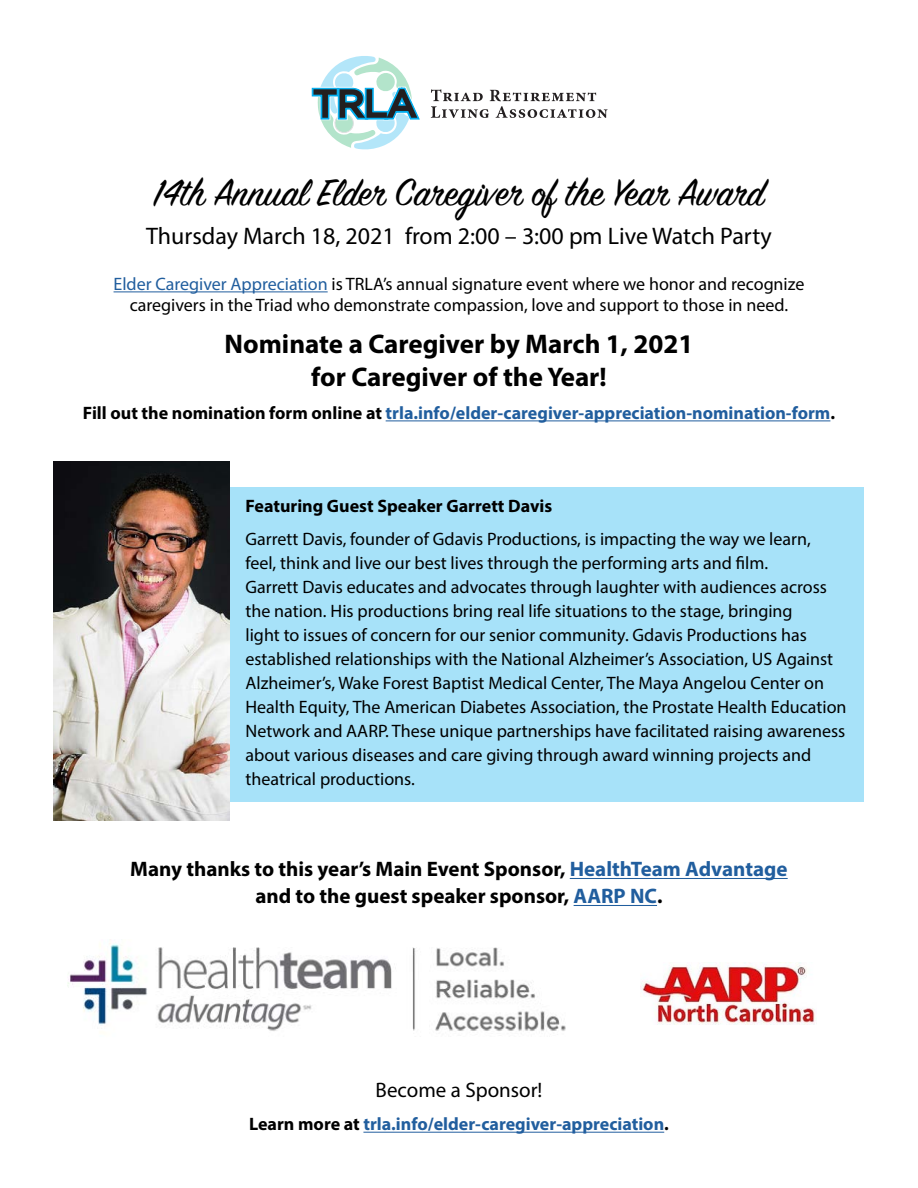
<style>
.page{position:relative;width:918px;height:1188px;background:#fff}
.page>*{position:absolute;margin:0;border:0;box-sizing:border-box;transform-origin:0 0}
.t1{font:42px "Sign Painter House Script";color:#000}
.t2{font:700 27px/33px "Myriad Pro";color:#000;text-align:center}
.t3{font:24px "Myriad Pro";color:#000}
.t4{font:700 21px/27px "Myriad Pro";color:#000;text-align:center}
.t5{font:21px "Myriad Pro";color:#000}
.t6{font:18px/24px "Myriad Pro";color:#000;text-align:center}
.t7{font:700 18px "Myriad Pro";color:#215e9e}
.t8{font:700 18px "Myriad Pro";color:#000}
.s1{color:#215e9e}
.s2{color:#000}
</style>
<div class="page">
<svg style="left:311px;top:56px;width:297px;height:93px"></svg>
<hr style="left:114px;top:291px;width:214px;height:1px;background:#215e9e">
<hr style="left:386px;top:420px;width:444px;height:1px;background:#215e9e">
<hr style="left:363px;top:1132px;width:301px;height:1px;background:#215e9e">
<hr style="left:570px;top:878px;width:218px;height:1px;background:#215e9e">
<hr style="left:574px;top:905px;width:83px;height:1px;background:#215e9e">
<img style="left:68px;top:943px;width:498px;height:88px">
<img style="left:640px;top:962px;width:177px;height:62px">
<div style="left:136px;top:487px;width:728px;height:315px;background:#a7e2f9"></div>
<img style="left:54px;top:462px;width:176px;height:358px">
<h1 class="t1" style="left:154px;top:167px;width:612px">14th Annual Elder Caregiver of the Year Award</h1>
<h3 class="t3" style="left:146px;top:221px;width:627px">Thursday March 18, 2021 from 2:00 – 3:00 pm Live Watch Party</h3>
<p class="t6" style="left:114px;top:273px;width:692px;line-height:21px"><span class="s1">Elder Caregiver Appreciation</span> is TRLA’s annual signature event where we honor and recognize caregivers in the Triad who demonstrate compassion, love and support to those in need.</p>
<h2 class="t2" style="left:225px;top:327px;width:470px">Nominate a Caregiver by March 1, 2021 for Caregiver of the Year!</h2>
<p class="t7" style="left:83px;top:401px;width:754px"><span class="s2">Fill out the nomination form online at</span> trla.info/elder-caregiver-appreciation-nomination-form<span class="s2">.</span></p>
<p class="t8" style="left:246px;top:494px;width:308px">Featuring Guest Speaker Garrett Davis</p>
<p class="t6" style="left:246px;top:526px;width:603px;text-align:left">Garrett Davis, founder of Gdavis Productions, is impacting the way we learn,<br>feel, think and live our best lives through the performing arts and film.<br>Garrett Davis educates and advocates through laughter with audiences across the nation. His productions bring real life situations to the stage, bringing<br>light to issues of concern for our senior community. Gdavis Productions has established relationships with the National Alzheimer’s Association, US Against Alzheimer’s, Wake Forest Baptist Medical Center, The Maya Angelou Center on Health Equity, The American Diabetes Association, the Prostate Health Education Network and AARP. These unique partnerships have facilitated raising awareness about various diseases and care giving through award winning projects and theatrical productions.</p>
<p class="t4" style="left:130px;top:855px;width:659px">Many thanks to this year’s Main Event Sponsor, <span class="s1">HealthTeam Advantage </span>and to the guest speaker sponsor, <span class="s1">AARP NC</span>.</p>
<p class="t5" style="left:376px;top:1077px;width:168px">Become a Sponsor!</p>
<p class="t7" style="left:249px;top:1113px;width:421px"><span class="s2">Learn more at</span> trla.info/elder-caregiver-appreciation<span class="s2">.</span></p>
</div>
